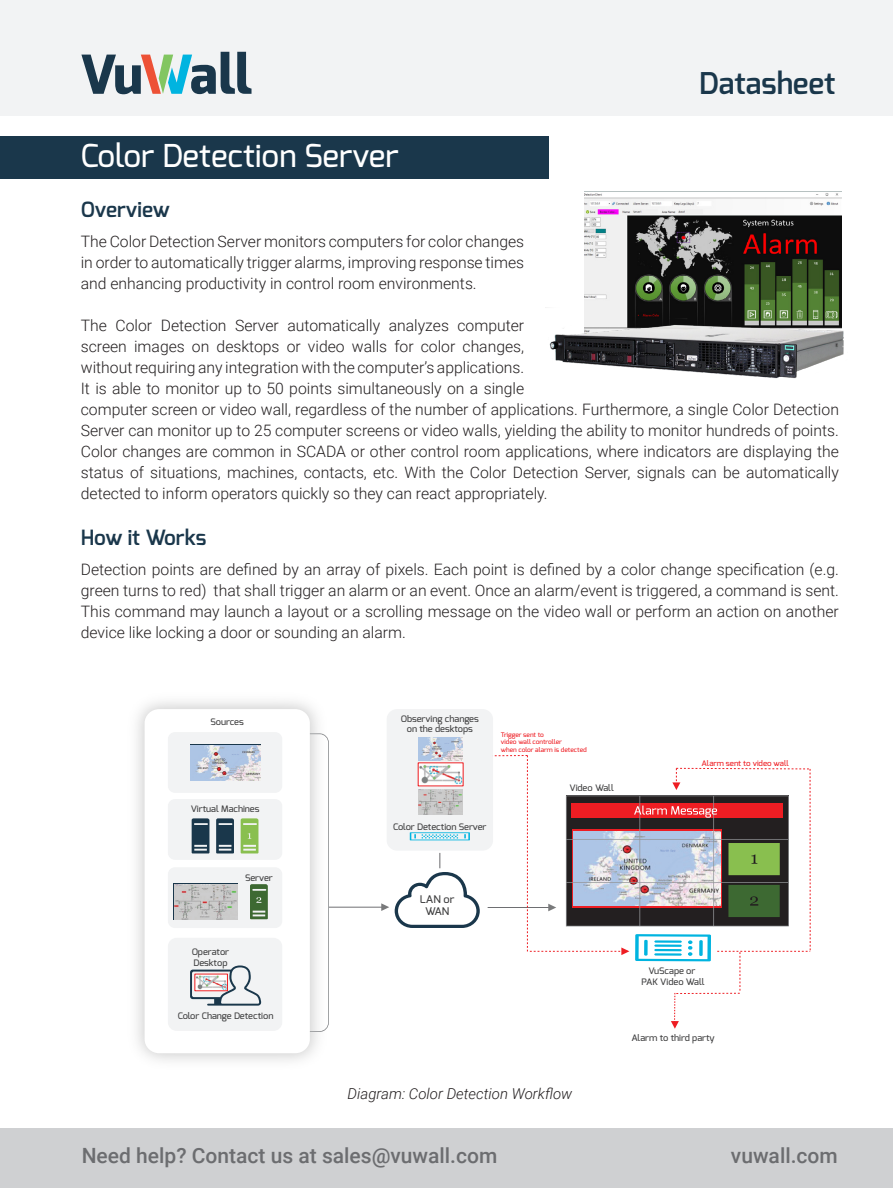
<style>
.page{position:relative;width:893px;height:1188px;background:#fff}
.page>*{position:absolute;margin:0;border:0;box-sizing:border-box;transform-origin:0 0}
.t1{font:500 31.5px "Exo";color:#fff}
.tekst_10_pt{font:600 30px "Exo";color:#1a374b}
.t2{font:500 21px "Roboto";color:#6c6d70}
.Überschrift1{font:600 21px "Exo";color:#1a374b}
.Überschrift1-2{font:300 15.75px/21px "Roboto";color:#231f20;text-align:justify}
.t3{font:italic 300 15px "Roboto";color:#231f20}
.t4{font:500 10.5px/12.8px "Exo";letter-spacing:-.005em;color:#3e3e3f;text-align:center;scale:1.05 1}
.t5{font:500 8.85px/10.6px "Exo";letter-spacing:-.005em;color:#3e3e3f;text-align:center;scale:1.05 1}
.t6{font:500 7.65px "Exo";letter-spacing:-.005em;color:#ee1d23;scale:1.05 1}
.t7{font:500 6.3px/7.6px "Exo";letter-spacing:-.005em;color:#ee1d23;scale:1.05 1}
</style>
<div class="page">
<div style="left:387px;top:709px;width:106px;height:142px;background:#f2f3f4;border-radius:10px"></div>
<img style="left:136px;top:701px;width:197px;height:360px">
<div style="left:145px;top:709px;width:165px;height:344px;background:#fff;border-radius:14px"></div>
<div style="left:168px;top:732px;width:114px;height:61px;background:#f2f3f4;border-radius:7px"></div>
<div style="left:168px;top:867px;width:114px;height:61px;background:#f2f3f4;border-radius:7px"></div>
<div style="left:168px;top:938px;width:114px;height:93px;background:#f2f3f4;border-radius:9px"></div>
<svg style="left:190px;top:965px;width:71px;height:41px"></svg>
<img style="left:197px;top:976px;width:29px;height:13px">
<svg style="left:250px;top:884px;width:18px;height:35px"></svg>
<svg style="left:174px;top:883px;width:64px;height:37px"></svg>
<img style="left:175px;top:884px;width:62px;height:35px">
<svg style="left:190px;top:744px;width:71px;height:37px"></svg>
<img style="left:191px;top:745px;width:69px;height:35px">
<div style="left:168px;top:799px;width:114px;height:61px;background:#f2f3f4;border-radius:7px"></div>
<svg style="left:192px;top:818px;width:17px;height:35px"></svg>
<svg style="left:216px;top:818px;width:18px;height:35px"></svg>
<svg style="left:241px;top:818px;width:17px;height:35px"></svg>
<svg style="left:395px;top:853px;width:85px;height:75px"></svg>
<img style="left:420px;top:764px;width:41px;height:20px">
<svg style="left:418px;top:789px;width:45px;height:26px"></svg>
<img style="left:419px;top:789px;width:44px;height:25px">
<svg style="left:418px;top:737px;width:45px;height:23px"></svg>
<img style="left:419px;top:738px;width:44px;height:22px">
<svg style="left:410px;top:832px;width:60px;height:8px"></svg>
<hr style="left:329px;top:907px;width:56px;height:1px;background:#6c6d70">
<svg style="left:381px;top:903px;width:8px;height:8px"></svg>
<hr style="left:488px;top:907px;width:61px;height:1px;background:#6c6d70">
<svg style="left:494px;top:755px;width:317px;height:274px"></svg>
<img style="left:585px;top:191px;width:256px;height:103px">
<img style="left:549px;top:294px;width:295px;height:85px">
<div style="left:0;top:136px;width:548px;height:42px;background:#1a374b"></div>
<div style="left:0;top:0;width:893px;height:116px;background:#f2f3f4"></div>
<svg style="left:81px;top:52px;width:170px;height:42px"></svg>
<div style="left:0;top:1129px;width:893px;height:59px;background:#cfd0d2"></div>
<p class="t1" style="left:81px;top:136px;width:319px">Color Detection Server</p>
<p class="tekst_10_pt" style="left:699px;top:64px;width:138px">Datasheet</p>
<p class="Überschrift1" style="left:81px;top:196px;width:91px">Overview</p>
<p class="Überschrift1-2" style="left:81px;top:230px;width:445px">The Color Detection Server monitors computers for color changes in order to automatically trigger alarms, improving response times and enhancing productivity in control room environments.</p>
<p class="Überschrift1-2" style="left:81px;top:314px;width:760px;text-align:left">The Color Detection Server automatically analyzes computer<br>screen images on desktops or video walls for color changes,<br>without requiring any integration with the computer’s applications.<br>It is able to monitor up to 50 points simultaneously on a single<br>computer screen or video wall, regardless of the number of applications. Furthermore, a single Color Detection Server can monitor up to 25 computer screens or video walls, yielding the ability to monitor hundreds of points.<br>Color changes are common in SCADA or other control room applications, where indicators are displaying the status of situations, machines, contacts, etc. With the Color Detection Server, signals can be automatically detected to inform operators quickly so they can react appropriately.</p>
<p class="Überschrift1" style="left:81px;top:524px;width:127px">How it Works</p>
<p class="Überschrift1-2" style="left:81px;top:558px;width:760px">Detection points are defined by an array of pixels. Each point is defined by a color change specification (e.g. green turns to red) that shall trigger an alarm or an event. Once an alarm/event is triggered, a command is sent.<br>This command may launch a layout or a scrolling message on the video wall or perform an action on another device like locking a door or sounding an alarm.</p>
<p class="t5" style="left:211px;top:716px;width:33px">Sources</p>
<p class="t5" style="left:191px;top:804px;width:67px">Virtual Machines</p>
<p class="t5" style="left:245px;top:873px;width:28px">Server</p>
<p class="t5" style="left:192px;top:947px;width:37px;text-align:left">Operator<br>Desktop</p>
<p class="t5" style="left:178px;top:1010px;width:93px">Color Change Detection</p>
<p class="t5" style="left:401px;top:713px;width:76px">Observing changes on the desktops</p>
<p class="t5" style="left:393px;top:821px;width:90px">Color Detection Server</p>
<p class="t7" style="left:501px;top:731px;width:83px">Trigger sent to<br>video wall controller<br>when color alarm is detected</p>
<p class="t5" style="left:569px;top:782px;width:44px">Video Wall</p>
<p class="t6" style="left:702px;top:758px;width:85px">Alarm sent to video wall</p>
<p class="t4" style="left:420px;top:892px;width:34px">LAN or<br>WAN</p>
<p class="t3" style="left:348px;top:1083px;width:226px">Diagram: Color Detection Workflow</p>
<p class="t5" style="left:641px;top:966px;width:62px">VuScape or<br>PAK Video Wall</p>
<p class="t5" style="left:631px;top:1032px;width:81px">Alarm to third party</p>
<p class="t2" style="left:82px;top:1141px;width:417px">Need help? Contact us at sales@vuwall.com</p>
<p class="t2" style="left:731px;top:1140px;width:108px">vuwall.com</p>
</div>
